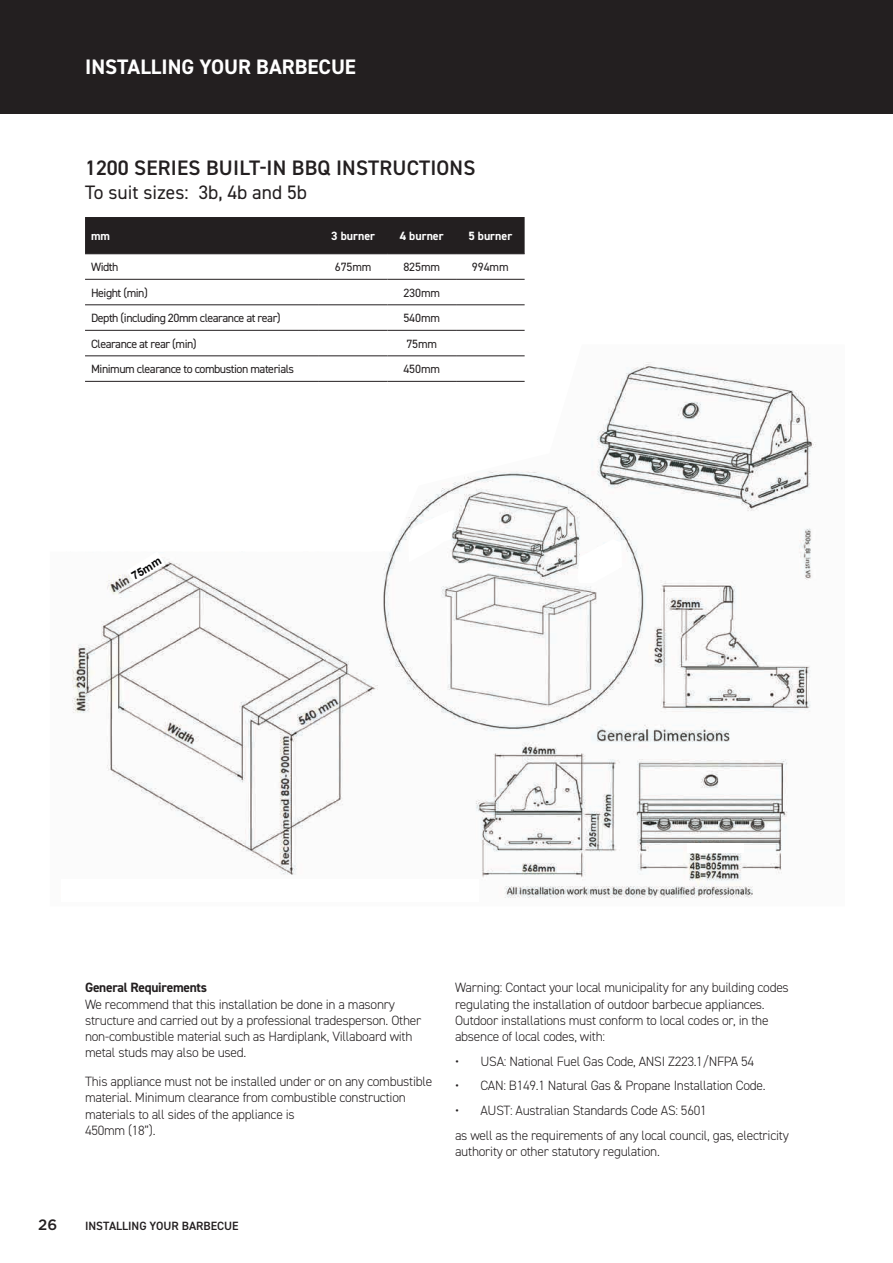
<style>
.page{position:relative;width:893px;height:1263px;background:#fff}
.page>*{position:absolute;margin:0;border:0;box-sizing:border-box;transform-origin:0 0}
.t1{font:600 21px "DIN2014";letter-spacing:.01em;color:#231f20}
.t2{font:700 21px "DIN2014";color:#fff}
.t3{font:19.5px "DIN2014";color:#231f20}
.t4{font:500 15px "Gotham";color:#231f20}
.t5{font:300 13.5px/16.2px "DIN2014";letter-spacing:-.02em;color:#231f20}
.t6{font:700 13.5px "DIN2014";letter-spacing:-.02em;color:#231f20}
.t7{font:12px "DIN2014";letter-spacing:-.04em;color:#231f20}
.t8{font:700 12px "DIN2014";color:#fff}
.t9{font:600 12px "DIN2014";color:#231f20}
.t10{font:700 11.25px "Arial";color:#020304}
</style>
<div class="page">
<div style="left:0;top:0;width:893px;height:113px;background:#231f20"></div>
<img style="left:72px;top:356px;width:744px;height:542px">
<div style="left:687px;top:843px;width:57px;height:9px;background:#fff"></div>
<svg style="left:127px;top:552px;width:38px;height:31px"></svg>
<div style="left:62px;top:879px;width:417px;height:23px;background:#fff"></div>
<svg style="left:577px;top:539px;width:45px;height:44px"></svg>
<svg style="left:408px;top:510px;width:48px;height:52px"></svg>
<div style="left:85px;top:217px;width:440px;height:36px;background:#231f20"></div>
<hr style="left:85px;top:279px;width:234px;height:1px;background:#231f20">
<hr style="left:319px;top:279px;width:68px;height:1px;background:#231f20">
<hr style="left:387px;top:279px;width:69px;height:1px;background:#231f20">
<hr style="left:456px;top:279px;width:69px;height:1px;background:#231f20">
<hr style="left:85px;top:304px;width:234px;height:1px;background:#231f20">
<hr style="left:319px;top:304px;width:68px;height:1px;background:#231f20">
<hr style="left:387px;top:304px;width:69px;height:1px;background:#231f20">
<hr style="left:456px;top:304px;width:69px;height:1px;background:#231f20">
<hr style="left:85px;top:330px;width:234px;height:1px;background:#231f20">
<hr style="left:319px;top:330px;width:68px;height:1px;background:#231f20">
<hr style="left:387px;top:330px;width:69px;height:1px;background:#231f20">
<hr style="left:456px;top:330px;width:69px;height:1px;background:#231f20">
<hr style="left:85px;top:355px;width:234px;height:1px;background:#231f20">
<hr style="left:319px;top:355px;width:68px;height:1px;background:#231f20">
<hr style="left:387px;top:355px;width:69px;height:1px;background:#231f20">
<hr style="left:456px;top:355px;width:69px;height:1px;background:#231f20">
<hr style="left:85px;top:381px;width:234px;height:1px;background:#231f20">
<hr style="left:319px;top:381px;width:68px;height:1px;background:#231f20">
<hr style="left:387px;top:381px;width:69px;height:1px;background:#231f20">
<hr style="left:456px;top:381px;width:69px;height:1px;background:#231f20">
<hr style="left:85px;top:253px;width:234px;height:1px;background:#231f20">
<hr style="left:319px;top:253px;width:68px;height:1px;background:#231f20">
<hr style="left:387px;top:253px;width:69px;height:1px;background:#231f20">
<hr style="left:456px;top:253px;width:69px;height:1px;background:#231f20">
<h1 class="t2" style="left:85px;top:53px;width:272px">INSTALLING YOUR BARBECUE</h1>
<h1 class="t1" style="left:85px;top:154px;width:392px">1200 SERIES BUILT-IN BBQ INSTRUCTIONS</h1>
<h2 class="t3" style="left:85px;top:180px;width:223px">To suit sizes: 3b, 4b and 5b</h2>
<p class="t8" style="left:91px;top:228px;width:21px">mm</p>
<p class="t8" style="left:331px;top:228px;width:45px">3 burner</p>
<p class="t8" style="left:400px;top:228px;width:45px">4 burner</p>
<p class="t8" style="left:468px;top:228px;width:45px">5 burner</p>
<p class="t7" style="left:91px;top:260px;width:29px">Width</p>
<p class="t7" style="left:335px;top:260px;width:38px">675mm</p>
<p class="t7" style="left:403px;top:260px;width:38px">825mm</p>
<p class="t7" style="left:472px;top:260px;width:38px">994mm</p>
<p class="t7" style="left:91px;top:285px;width:58px">Height (min)</p>
<p class="t7" style="left:403px;top:285px;width:38px">230mm</p>
<p class="t7" style="left:91px;top:311px;width:191px">Depth (including 20mm clearance at rear)</p>
<p class="t7" style="left:403px;top:311px;width:38px">540mm</p>
<p class="t7" style="left:91px;top:336px;width:107px">Clearance at rear (min)</p>
<p class="t7" style="left:406px;top:336px;width:32px">75mm</p>
<p class="t7" style="left:91px;top:362px;width:205px">Minimum clearance to combustion materials</p>
<p class="t7" style="left:403px;top:362px;width:38px">450mm</p>
<p class="t10" style="left:129px;top:570px;width:34px;rotate:-30deg">75mm</p>
<p class="t6" style="left:85px;top:979px;width:124px">General Requirements</p>
<p class="t5" style="left:85px;top:996px;width:338px">We recommend that this installation be done in a masonry structure and carried out by a professional tradesperson. Other non-combustible material such as Hardiplank, Villaboard with metal studs may also be used.</p>
<p class="t5" style="left:85px;top:1073px;width:349px">This appliance must not be installed under or on any combustible material. Minimum clearance from combustible construction materials to all sides of the appliance is<br>450mm (18”).</p>
<p class="t5" style="left:455px;top:980px;width:335px">Warning: Contact your local municipality for any building codes regulating the installation of outdoor barbecue appliances.<br>Outdoor installations must conform to local codes or, in the absence of local codes, with:</p>
<p class="t5" style="left:455px;top:1053px;width:301px">• USA: National Fuel Gas Code, ANSI Z223.1/NFPA 54</p>
<p class="t5" style="left:455px;top:1078px;width:312px">• CAN: B149.1 Natural Gas &amp; Propane Installation Code.</p>
<p class="t5" style="left:455px;top:1098px;width:335px;line-height:24.8px">• AUST: Australian Standards Code AS: 5601<br>as well as the requirements of any local council, gas, electricity</p>
<p class="t5" style="left:455px;top:1143px;width:206px">authority or other statutory regulation.</p>
<p class="t4" style="left:38px;top:1215px;width:21px">26</p>
<p class="t9" style="left:85px;top:1218px;width:155px">INSTALLING YOUR BARBECUE</p>
</div>
